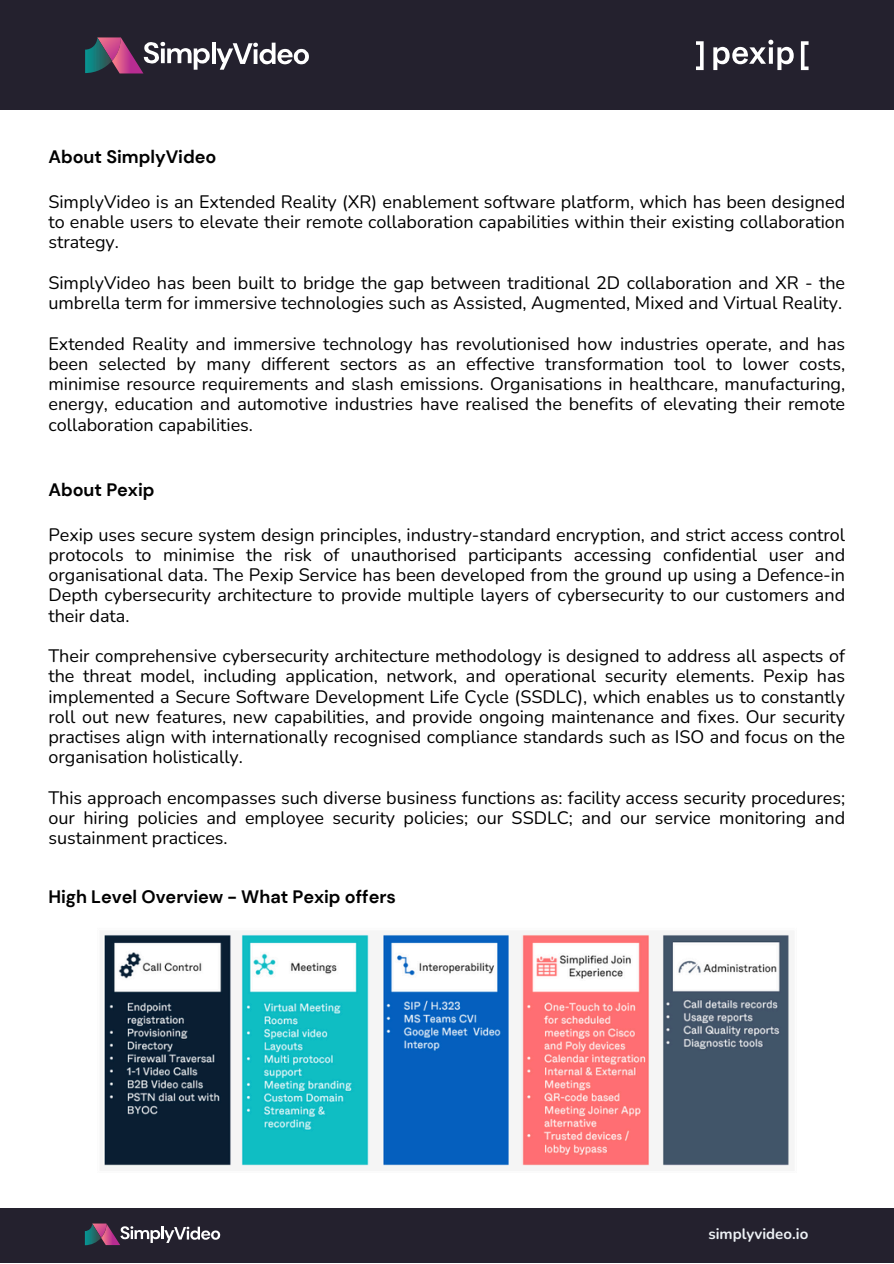
<style>
.page{position:relative;width:894px;height:1264px;background:#fff}
.page>*{position:absolute;margin:0;border:0;box-sizing:border-box;transform-origin:0 0}
.t1{font:18px/20.2px "Nunito";color:#000;text-align:justify}
.t2{font:700 18px "DM Sans";color:#000}
.t3{font:700 15px "Nunito";color:#edf1f5}
</style>
<div class="page">
<div style="left:0;top:0;width:893px;height:110px;background:#24212e"></div>
<div style="left:0;top:1208px;width:893px;height:54px;background:#24212e"></div>
<img style="left:85px;top:1226px;width:7px;height:19px">
<svg style="left:92px;top:1223px;width:128px;height:21px"></svg>
<svg style="left:212px;top:42px;width:3px;height:21px"></svg>
<svg style="left:216px;top:43px;width:93px;height:27px"></svg>
<img style="left:85px;top:40px;width:12px;height:33px">
<svg style="left:97px;top:37px;width:113px;height:36px"></svg>
<svg style="left:696px;top:40px;width:112px;height:30px"></svg>
<img style="left:103px;top:934px;width:686px;height:234px">
<h2 class="t2" style="left:48px;top:145px;width:169px">About SimplyVideo</h2>
<h2 class="t1" style="left:48px;top:192px;width:798px">SimplyVideo is an Extended Reality (XR) enablement software platform, which has been designed to enable users to elevate their remote collaboration capabilities within their existing collaboration strategy.</h2>
<h2 class="t1" style="left:48px;top:273px;width:798px">SimplyVideo has been built to bridge the gap between traditional 2D collaboration and XR - the umbrella term for immersive technologies such as Assisted, Augmented, Mixed and Virtual Reality.</h2>
<h1 class="t1" style="left:48px;top:333px;width:798px">Extended Reality and immersive technology has revolutionised how industries operate, and has been selected by many different sectors as an effective transformation tool to lower costs, minimise resource requirements and slash emissions. Organisations in healthcare, manufacturing, energy, education and automotive industries have realised the benefits of elevating their remote collaboration capabilities.</h1>
<h2 class="t2" style="left:48px;top:478px;width:108px">About Pexip</h2>
<p class="t1" style="left:48px;top:524px;width:798px">Pexip uses secure system design principles, industry-standard encryption, and strict access control protocols to minimise the risk of unauthorised participants accessing confidential user and organisational data. The Pexip Service has been developed from the ground up using a Defence-in Depth cybersecurity architecture to provide multiple layers of cybersecurity to our customers and their data.</p>
<p class="t1" style="left:48px;top:646px;width:798px">Their comprehensive cybersecurity architecture methodology is designed to address all aspects of the threat model, including application, network, and operational security elements. Pexip has implemented a Secure Software Development Life Cycle (SSDLC), which enables us to constantly roll out new features, new capabilities, and provide ongoing maintenance and fixes. Our security practises align with internationally recognised compliance standards such as ISO and focus on the organisation holistically.</p>
<p class="t1" style="left:48px;top:788px;width:798px">This approach encompasses such diverse business functions as: facility access security procedures; our hiring policies and employee security policies; our SSDLC; and our service monitoring and sustainment practices.</p>
<h2 class="t2" style="left:48px;top:885px;width:349px">High Level Overview - What Pexip offers</h2>
<h2 class="t3" style="left:708px;top:1223px;width:101px">simplyvideo.io</h2>
</div>
